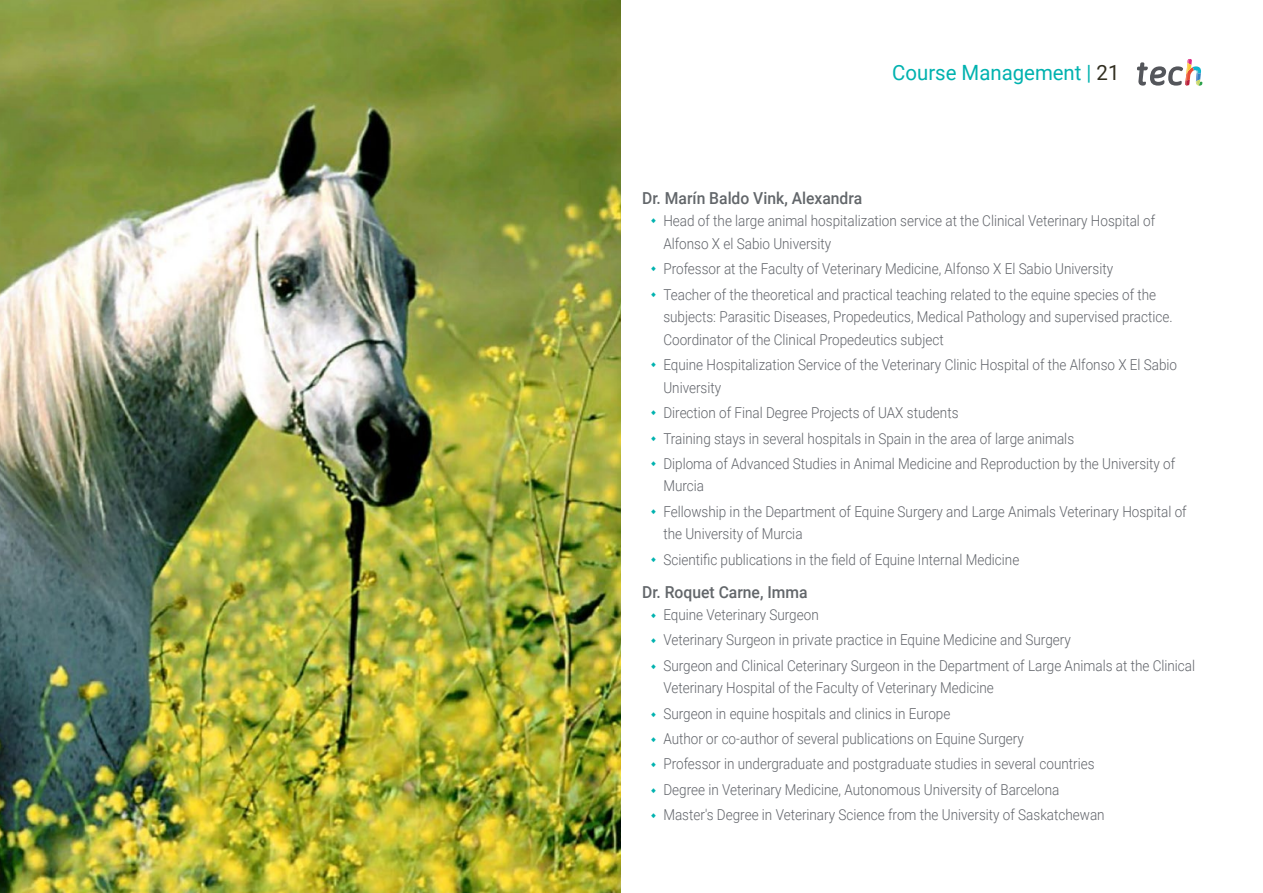
<style>
.page{position:relative;width:1263px;height:893px;background:#fff}
.page>*{position:absolute;margin:0;border:0;box-sizing:border-box;transform-origin:0 0}
.t1{font:21px "Roboto";color:#00b2af}
.t2{font:500 16.5px "Roboto";color:#62666a;scale:.95 1}
.t3{font:300 15px/25.5px "Roboto";color:#61646a;scale:.9 1}
.s1{color:#312e20}
</style>
<div class="page">
<img style="left:0;top:0;width:621px;height:893px">
<svg style="left:1137px;top:59px;width:65px;height:27px"></svg>
<h1 class="t1" style="left:892px;top:57px;width:229px">Course Management | <span class="s1">21</span></h1>
<p class="t2" style="left:642px;top:186px;width:233px">Dr. Marín Baldo Vink, Alexandra</p>
<p class="t3" style="left:663px;top:209px;width:548px;line-height:22.5px">Head of the large animal hospitalization service at the Clinical Veterinary Hospital of<br>Alfonso X el Sabio University</p>
<p class="t3" style="left:663px;top:255px;width:549px">Professor at the Faculty of Veterinary Medicine, Alfonso X El Sabio University<br>Teacher of the theoretical and practical teaching related to the equine species of the</p>
<p class="t3" style="left:663px;top:305px;width:567px;line-height:22.5px">subjects: Parasitic Diseases, Propedeutics, Medical Pathology and supervised practice.<br>Coordinator of the Clinical Propedeutics subject</p>
<p class="t3" style="left:663px;top:353px;width:572px;line-height:22.5px">Equine Hospitalization Service of the Veterinary Clinic Hospital of the Alfonso X El Sabio<br>University</p>
<p class="t3" style="left:663px;top:399px;width:570px">Direction of Final Degree Projects of UAX students<br>Training stays in several hospitals in Spain in the area of large animals<br>Diploma of Advanced Studies in Animal Medicine and Reproduction by the University of</p>
<p class="t3" style="left:663px;top:473px;width:583px">Murcia<br>Fellowship in the Department of Equine Surgery and Large Animals Veterinary Hospital of</p>
<p class="t3" style="left:663px;top:521px;width:397px">the University of Murcia<br>Scientific publications in the field of Equine Internal Medicine</p>
<p class="t2" style="left:642px;top:580px;width:176px">Dr. Roquet Carne, Imma</p>
<p class="t3" style="left:663px;top:601px;width:592px">Equine Veterinary Surgeon<br>Veterinary Surgeon in private practice in Equine Medicine and Surgery<br>Surgeon and Clinical Ceterinary Surgeon in the Department of Large Animals at the Clinical</p>
<p class="t3" style="left:663px;top:674px;width:492px">Veterinary Hospital of the Faculty of Veterinary Medicine<br>Surgeon in equine hospitals and clinics in Europe<br>Author or co-author of several publications on Equine Surgery<br>Professor in undergraduate and postgraduate studies in several countries Degree in Veterinary Medicine, Autonomous University of Barcelona Master's Degree in Veterinary Science from the University of Saskatchewan</p>
</div>
